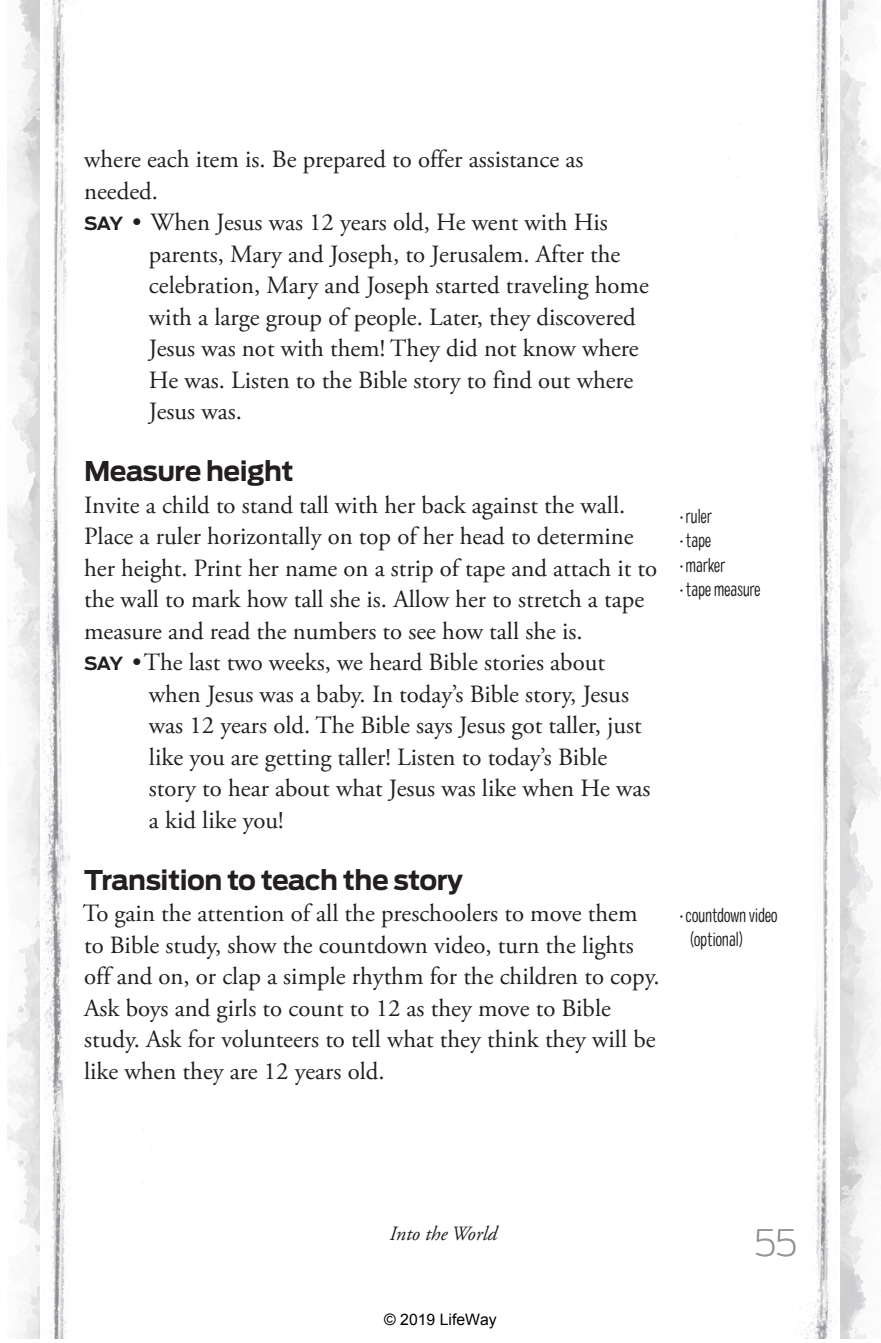
<style>
.page{position:relative;width:881px;height:1343px;background:#fff}
.page>*{position:absolute;margin:0;border:0;box-sizing:border-box;transform-origin:0 0}
.t1{font:200 36px "Antenna";color:#939598}
.t2{font:700 27px "Antenna";letter-spacing:-.02em;color:#231f20}
.t3{font:24.75px/31.5px "Adobe Garamond Pro";color:#231f20}
.t4{font:300 condensed 20.25px/24.3px "Colby";letter-spacing:-.02em;color:#231f20}
.t5{font:italic 20.25px "Adobe Garamond Pro";color:#231f20}
.t6{font:15.75px "Arial";color:#000}
.s1{font-family:"Antenna";font-weight:700;font-size:18px}
</style>
<div class="page">
<img style="left:839px;top:0;width:41px;height:1338px">
<img style="left:728px;top:0;width:111px;height:1338px">
<img style="left:8px;top:0;width:32px;height:1338px">
<img style="left:40px;top:0;width:112px;height:1338px">
<p class="t3" style="left:84px;top:144px;width:501px">where each item is. Be prepared to offer assistance as</p>
<p class="t3" style="left:84px;top:176px;width:75px">needed.</p>
<p class="t3" style="left:84px;top:207px;width:525px"><span class="s1">SAY</span> • When Jesus was 12 years old, He went with His</p>
<p class="t3" style="left:149px;top:239px;width:473px">parents, Mary and Joseph, to Jerusalem. After the</p>
<p class="t3" style="left:149px;top:270px;width:501px">celebration, Mary and Joseph started traveling home</p>
<p class="t3" style="left:149px;top:302px;width:488px">with a large group of people. Later, they discovered</p>
<p class="t3" style="left:149px;top:333px;width:491px">Jesus was not with them! They did not know where</p>
<p class="t3" style="left:149px;top:365px;width:486px">He was. Listen to the Bible story to find out where</p>
<p class="t3" style="left:149px;top:396px;width:94px">Jesus was.</p>
<p class="t2" style="left:84px;top:455px;width:211px">Measure height</p>
<p class="t3" style="left:84px;top:490px;width:574px">Invite a child to stand tall with her back against the wall.<br>Place a ruler horizontally on top of her head to determine her height. Print her name on a strip of tape and attach it to the wall to mark how tall she is. Allow her to stretch a tape measure and read the numbers to see how tall she is.<br><span class="s1">SAY</span> •The last two weeks, we heard Bible stories about</p>
<p class="t3" style="left:149px;top:679px;width:503px">when Jesus was a baby. In today’s Bible story, Jesus was 12 years old. The Bible says Jesus got taller, just like you are getting taller! Listen to today’s Bible story to hear about what Jesus was like when He was a kid like you!</p>
<p class="t2" style="left:84px;top:863px;width:380px">Transition to teach the story</p>
<p class="t3" style="left:83px;top:898px;width:578px">To gain the attention of all the preschoolers to move them to Bible study, show the countdown video, turn the lights off and on, or clap a simple rhythm for the children to copy.<br>Ask boys and girls to count to 12 as they move to Bible study. Ask for volunteers to tell what they think they will be like when they are 12 years old.</p>
<p class="t4" style="left:679px;top:503px;width:34px">•ruler</p>
<p class="t4" style="left:679px;top:527px;width:33px">•tape</p>
<p class="t4" style="left:679px;top:552px;width:47px">•marker</p>
<p class="t4" style="left:679px;top:576px;width:82px">•tape measure</p>
<p class="t4" style="left:690px;top:902px;width:89px;text-indent:-10px">•countdown video (optional)</p>
<p class="t5" style="left:389px;top:1220px;width:109px">Into the World</p>
<p class="t6" style="left:384px;top:1308px;width:114px">© 2019 LifeWay</p>
<h1 class="t1" style="left:753px;top:1221px;width:45px">55</h1>
</div>
